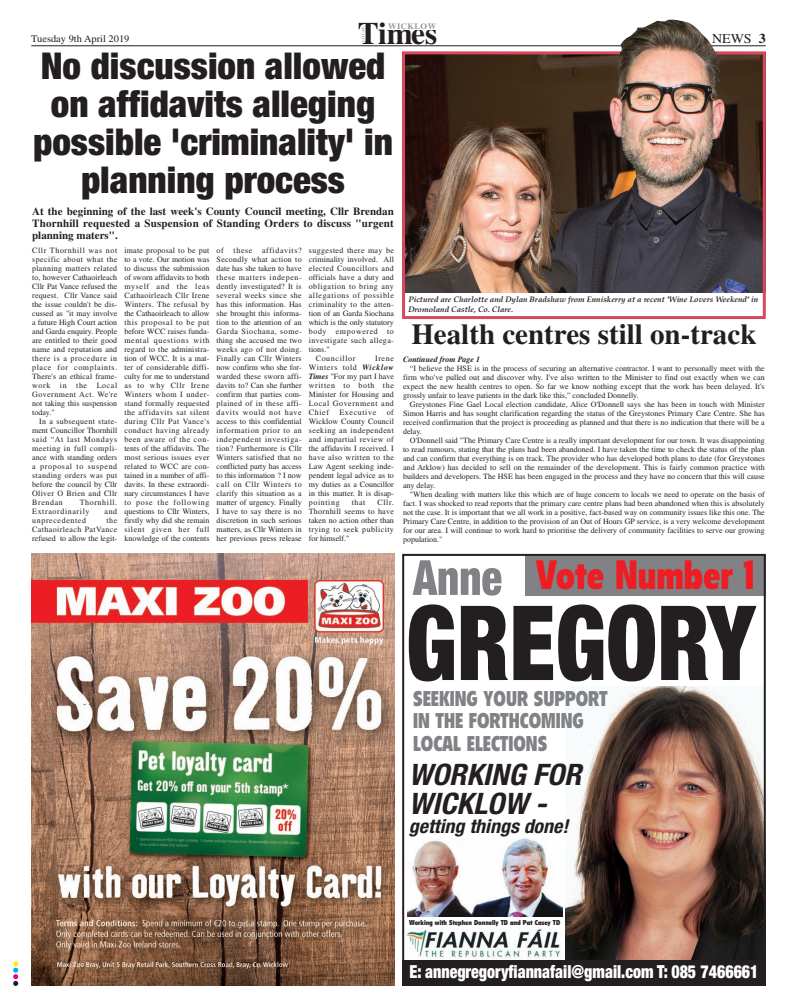
<style>
.page{position:relative;width:797px;height:1002px;background:#fff}
.page>*{position:absolute;margin:0;border:0;box-sizing:border-box;transform-origin:0 0}
.t1{font:900 condensed 40.2px "Flyer";color:#ee1d23;scale:.93 1}
.t2{font:900 condensed 37px/38px "Helvetica Neue";color:#231f20;text-align:center}
.t3{font:700 31.2px "Times";letter-spacing:-.01em;color:#231f20}
.t4{font:italic 700 condensed 29.6px/29px "Helvetica Neue";color:#231f20;scale:1.04 1}
.t5{font:700 29px "Times";color:#231f20}
.t6{font:900 condensed 21px/22.4px "Flyer";color:#808285;scale:.91 1}
.t7{font:italic 700 condensed 19.2px "Helvetica Neue";color:#231f20;scale:1.04 1}
.t8{font:900 condensed 18px "Helvetica Neue";color:#fff;scale:.89 1}
.t9{font:13.5px "Times";color:#231f20;scale:1.04 1}
.t10{font:700 11px/12px "Times";letter-spacing:.015em;color:#231f20;text-align:justify}
.t11{font:10px "Times";color:#231f20;scale:1.04 1}
.t12{font:700 8.3px "Times";letter-spacing:.05em;color:#939598}
.t13{font:8px/9px "Times";color:#231f20;text-align:justify}
.t14{font:italic 700 8px/10px "Palatino";color:#231f20}
.t15{font:8px/9px "Times";letter-spacing:.075em;color:#231f20}
.t16{font:8px "Times";letter-spacing:.05em;color:#231f20}
.t17{font:8px "Times";letter-spacing:.04em;color:#231f20}
.t18{font:8px "Times";letter-spacing:.045em;color:#231f20}
.t19{font:8px "Times";letter-spacing:.07em;color:#231f20}
.t20{font:8px "Times";letter-spacing:.06em;color:#231f20}
.t21{font:italic 700 8px "Times";color:#231f20}
.t22{font:900 condensed 7px "Flyer";color:#231f20}
.t23{font:700 3.9px "Times";letter-spacing:.125em;color:#939598}
.s1{font-weight:700}
.s2{font-weight:700;font-style:italic}
</style>
<div class="page">
<img style="left:406px;top:55px;width:355px;height:238px">
<hr style="left:31px;top:45px;width:734px;height:1px;background:#231f20">
<svg style="left:13px;top:961px;width:5px;height:25px"></svg>
<div style="left:402px;top:51px;width:363px;height:268px;border:3px solid #d8495e"></div>
<img style="left:31px;top:554px;width:364px;height:432px">
<img style="left:618px;top:20px;width:100px;height:46px">
<img style="left:406px;top:929px;width:158px;height:30px">
<div style="left:525px;top:554px;width:240px;height:41px;background:#808285"></div>
<img style="left:565px;top:686px;width:197px;height:275px">
<svg style="left:412px;top:560px;width:89px;height:36px"></svg>
<svg style="left:409px;top:604px;width:347px;height:77px"></svg>
<div style="left:402px;top:961px;width:363px;height:25px;background:#231f20"></div>
<img style="left:408px;top:839px;width:154px;height:77px">
<div style="left:402px;top:554px;width:363px;height:432px;border:2px solid #231f20"></div>
<h3 class="t3" style="left:358px;top:22px;width:81px">Times</h3>
<h3 class="t9" style="left:712px;top:34px;width:53px">NEWS <span class="s1">3</span></h3>
<p class="t12" style="left:388px;top:23px;width:49px">WICKLOW</p>
<p class="t11" style="left:31px;top:35px;width:96px">Tuesday 9th April 2019</p>
<p class="t23" style="left:362px;top:42px;width:17px;rotate:-90deg">LOCAL</p>
<h2 class="t2" style="left:33px;top:50px;width:361px">No discussion allowed on affidavits alleging possible 'criminality' in planning process</h2>
<h3 class="t10" style="left:32px;top:207px;width:363px">At the beginning of the last week's County Council meeting, Cllr Brendan Thornhill requested a Suspension of Standing Orders to discuss "urgent planning maters".</h3>
<p class="t13" style="left:32px;top:247px;width:87px">Cllr Thornhill was not specific about what the planning matters related to, however Cathaoirleach Cllr Pat Vance refused the request. Cllr Vance said the issue couldn't be dis&shy;cussed as "it may involve a future High Court action and Garda enquiry. People are entitled to their good name and reputation and there is a procedure in place for complaints.<br>There's an ethical frame&shy;work in the Local Government Act. We're not taking this suspension today."</p>
<p class="t13" style="left:32px;top:418px;width:87px;text-indent:7px">In a subsequent state&shy;ment Councillor Thornhill said “At last Mondays meeting in full compli&shy;ance with standing orders a proposal to suspend standing orders was put before the council by Cllr Oliver O Brien and Cllr Brendan</p>
<p class="t13" style="left:124px;top:247px;width:87px">imate proposal to be put to a vote. Our motion was to discuss the submission of sworn affidavits to both myself and the leas Cathaoirleach Cllr Irene Winters. The refusal by the Cathaoirleach to allow this proposal to be put before WCC raises funda&shy;mental questions with regard to the administra&shy;tion of WCC. It is a mat&shy;ter of considerable diffi&shy;culty for me to understand as to why Cllr Irene Winters whom I under&shy;stand formally requested the affidavits sat silent during Cllr Pat Vance's conduct having already been aware of the con&shy;tents of the affidavits. The most serious issues ever related to WCC are con&shy;tained in a number of affi&shy;davits. In these extraordi&shy;nary circumstances I have to pose the following questions to Cllr Winters, firstly why did she remain silent given her full knowledge of the contents</p>
<p class="t13" style="left:217px;top:247px;width:87px">of these affidavits?<br>Secondly what action to date has she taken to have these matters indepen&shy;dently investigated? It is several weeks since she has this information. Has she brought this informa&shy;tion to the attention of an Garda Siochana, some&shy;thing she accused me two weeks ago of not doing.<br>Finally can Cllr Winters now confirm who she for&shy;warded these sworn affi&shy;davits to? Can she further confirm that parties com&shy;plained of in these affi&shy;davits would not have access to this confidential information prior to an independent investiga&shy;tion? Furthermore is Cllr Winters satisfied that no conflicted party has access to this information ? I now call on Cllr Winters to clarify this situation as a matter of urgency. Finally I have to say there is no discretion in such serious matters, as Cllr Winters in her previous press release</p>
<p class="t16" style="left:309px;top:248px;width:87px">suggested there may be</p>
<p class="t13" style="left:309px;top:256px;width:87px">criminality involved. All</p>
<p class="t18" style="left:309px;top:266px;width:87px">elected Councillors and</p>
<p class="t13" style="left:309px;top:274px;width:87px">officials have a duty and</p>
<p class="t20" style="left:309px;top:284px;width:87px">obligation to bring any</p>
<p class="t19" style="left:309px;top:293px;width:87px">allegations of possible</p>
<p class="t17" style="left:309px;top:302px;width:87px">criminality to the atten-</p>
<p class="t13" style="left:309px;top:310px;width:87px">tion of an Garda Siochana</p>
<p class="t13" style="left:309px;top:319px;width:87px">which is the only statutory</p>
<p class="t15" style="left:309px;top:328px;width:87px">body empowered to</p>
<p class="t16" style="left:309px;top:338px;width:87px">investigate such allega-</p>
<p class="t13" style="left:309px;top:346px;width:22px">tions."</p>
<p class="t15" style="left:316px;top:355px;width:41px">Councillor</p>
<p class="t13" style="left:309px;top:355px;width:87px;text-indent:66px">Irene Winters told <span class="s2">Wicklow Times</span> "For my part I have written to both the Minister for Housing and Local Government and Chief</p>
<p class="t13" style="left:309px;top:409px;width:87px;text-indent:78px">of Wicklow County Council seeking an independent and impartial review of the affidavits I received. I have also written to the Law Agent seeking inde&shy;pendent legal advice as to my duties as a Councillor in this matter. It is disap&shy;pointing</p>
<p class="t15" style="left:339px;top:409px;width:38px">Executive</p>
<p class="t15" style="left:32px;top:499px;width:87px;text-indent:47px">Thornhill.<br>Extraordinarily</p>
<p class="t13" style="left:309px;top:499px;width:87px;text-indent:69px">Cllr.<br>Thornhill seems to have taken no action other than trying to seek publicity for himself."</p>
<p class="t13" style="left:352px;top:499px;width:15px">that</p>
<p class="t13" style="left:105px;top:508px;width:14px">and</p>
<p class="t13" style="left:32px;top:517px;width:87px;text-indent:74px">the Cathaoirleach PatVance refused to allow the legit-</p>
<p class="t15" style="left:32px;top:517px;width:55px">unprecedented</p>
<p class="t14" style="left:408px;top:295px;width:351px">Pictured are Charlotte and Dylan Bradshaw from Enniskerry at a recent 'Wine Lovers Weekend' in<br>Dromoland Castle, Co. Clare.</p>
<h3 class="t5" style="left:411px;top:324px;width:346px">Health centres still on-track</h3>
<p class="t21" style="left:403px;top:356px;width:79px">Continued from Page 1</p>
<p class="t13" style="left:403px;top:364px;width:363px;text-indent:7px">“I believe the HSE is in the process of securing an alternative contractor. I want to personally meet with the firm who've pulled out and discover why. I've also written to the Minister to find out exactly when we can expect the new health centres to open. So far we know nothing except that the work has been delayed. It's grossly unfair to leave patients in the dark like this,” concluded Donnelly.</p>
<p class="t13" style="left:403px;top:400px;width:363px;text-indent:7px">Greystones Fine Gael Local election candidate, Alice O'Donnell says she has been in touch with Minister Simon Harris and has sought clarification regarding the status of the Greystones Primary Care Centre. She has received confirmation that the project is proceeding as planned and that there is no indication that there will be a delay.</p>
<p class="t13" style="left:403px;top:436px;width:363px;text-indent:7px">O'Donnell said "The Primary Care Centre is a really important development for our town. It was disappointing to read rumours, stating that the plans had been abandoned. I have taken the time to check the status of the plan and can confirm that everything is on track. The provider who has developed both plans to date (for Greystones and Arklow) has decided to sell on the remainder of the development. This is fairly common practice with builders and developers. The HSE has been engaged in the process and they have no concern that this will cause any delay.</p>
<p class="t13" style="left:403px;top:490px;width:363px;text-indent:7px">"When dealing with matters like this which are of huge concern to locals we need to operate on the basis of fact. I was shocked to read reports that the primary care centre plans had been abandoned when this is absolutely not the case. It is important that we all work in a positive, fact-based way on community issues like this one. The Primary Care Centre, in addition to the provision of an Out of Hours GP service, is a very welcome development for our area. I will continue to work hard to prioritise the delivery of community facilities to serve our growing population."</p>
<h1 class="t1" style="left:535px;top:560px;width:237px">Vote Number 1</h1>
<h3 class="t6" style="left:413px;top:689px;width:215px">SEEKING YOUR SUPPORT<br>IN THE FORTHCOMING<br>LOCAL ELECTIONS</h3>
<h3 class="t4" style="left:409px;top:763px;width:167px">WORKING FOR<br>WICKLOW -</h3>
<h3 class="t7" style="left:409px;top:820px;width:155px">getting things done!</h3>
<p class="t22" style="left:409px;top:919px;width:153px">Working with Stephen Donnelly TD and Pat Casey TD</p>
<h3 class="t8" style="left:409px;top:965px;width:394px">E: annegregoryfiannafail@gmail.com T: 085 7466661</h3>
</div>
